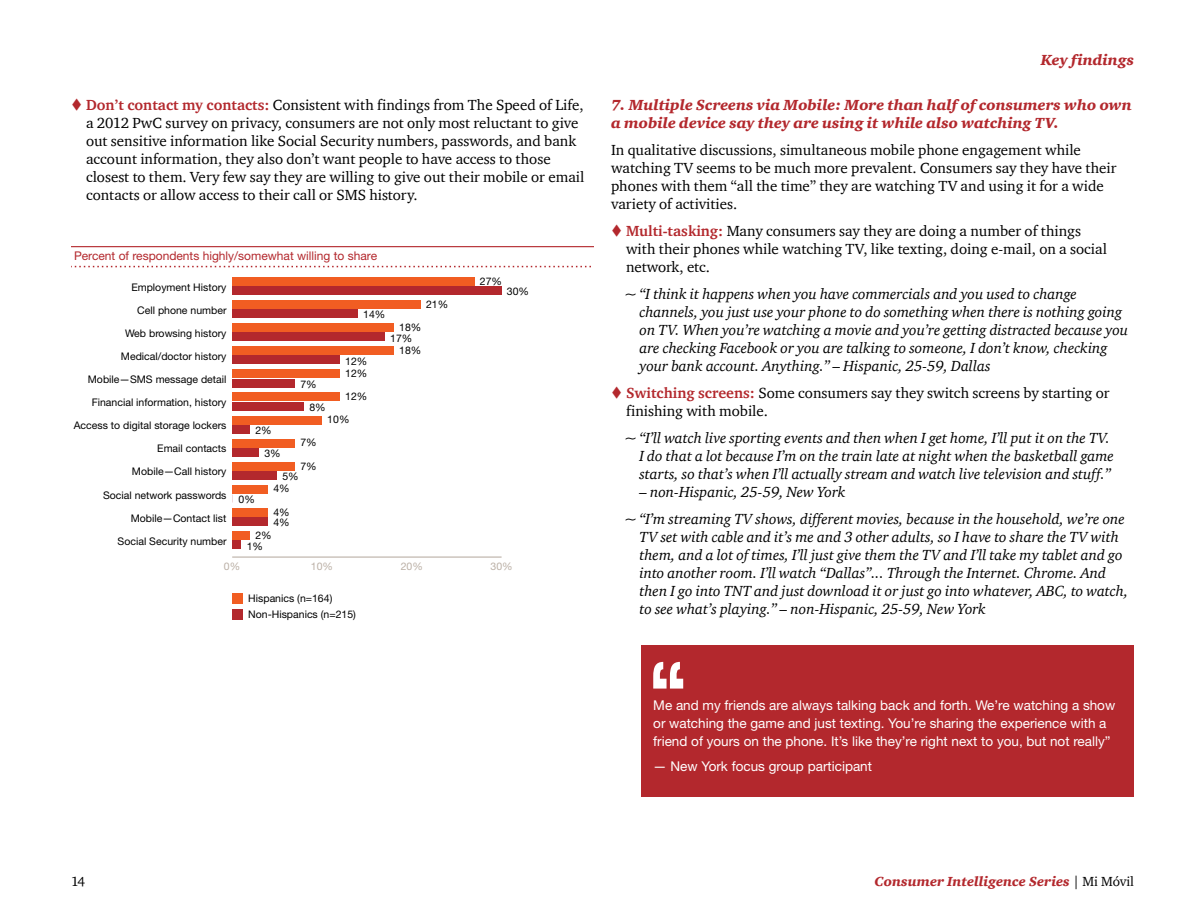
<style>
.page{position:relative;width:1188px;height:918px;background:#fff}
.page>*{position:absolute;margin:0;border:0;box-sizing:border-box;transform-origin:0 0}
.t1{font:italic 15px/18px "ITC Charter Com";color:#000}
.t2{font:15px/18px "ITC Charter Com";color:#000}
.t3{font:italic 900 15px/18px "ITC Charter Com";color:#b3282d}
.t4{font:13.5px/18px "Helvetica Neue";color:#fff}
.t5{font:italic 900 13.5px "ITC Charter Com";color:#b3282d}
.t6{font:13.5px "ITC Charter Com";color:#000}
.t7{font:12px "Helvetica Neue";color:#b3282d}
.t8{font:10.5px/16.2px "Helvetica Neue";color:#000}
.t9{font:10.5px "Helvetica Neue";color:#bbb0a6}
.s1{font-weight:700;color:#b3282d}
.s2{font-weight:400;font-style:normal;color:#000}
</style>
<div class="page">
<div style="left:232px;top:287px;width:270px;height:8px;background:#b3282d"></div>
<div style="left:232px;top:310px;width:126px;height:8px;background:#b3282d"></div>
<div style="left:232px;top:333px;width:153px;height:8px;background:#b3282d"></div>
<div style="left:232px;top:356px;width:108px;height:8px;background:#b3282d"></div>
<div style="left:232px;top:379px;width:63px;height:8px;background:#b3282d"></div>
<div style="left:232px;top:402px;width:72px;height:8px;background:#b3282d"></div>
<div style="left:232px;top:425px;width:18px;height:8px;background:#b3282d"></div>
<div style="left:232px;top:448px;width:27px;height:9px;background:#b3282d"></div>
<div style="left:232px;top:471px;width:45px;height:9px;background:#b3282d"></div>
<div style="left:232px;top:518px;width:36px;height:8px;background:#b3282d"></div>
<div style="left:232px;top:541px;width:9px;height:8px;background:#b3282d"></div>
<div style="left:232px;top:277px;width:243px;height:9px;background:#f15d22"></div>
<div style="left:232px;top:300px;width:189px;height:9px;background:#f15d22"></div>
<div style="left:232px;top:323px;width:162px;height:9px;background:#f15d22"></div>
<div style="left:232px;top:347px;width:162px;height:8px;background:#f15d22"></div>
<div style="left:232px;top:370px;width:108px;height:8px;background:#f15d22"></div>
<div style="left:232px;top:393px;width:108px;height:8px;background:#f15d22"></div>
<div style="left:232px;top:416px;width:90px;height:8px;background:#f15d22"></div>
<div style="left:232px;top:439px;width:63px;height:8px;background:#f15d22"></div>
<div style="left:232px;top:462px;width:63px;height:8px;background:#f15d22"></div>
<div style="left:232px;top:485px;width:36px;height:8px;background:#f15d22"></div>
<div style="left:232px;top:508px;width:36px;height:9px;background:#f15d22"></div>
<div style="left:232px;top:531px;width:18px;height:9px;background:#f15d22"></div>
<hr style="left:232px;top:557px;width:270px;height:1px;background:#bbb0a6">
<svg style="left:71px;top:266px;width:520px;height:1px"></svg>
<hr style="left:71px;top:246px;width:523px;height:1px;background:#b3282d">
<div style="left:232px;top:593px;width:11px;height:11px;background:#f15d22"></div>
<div style="left:232px;top:610px;width:11px;height:10px;background:#b3282d"></div>
<div style="left:641px;top:645px;width:493px;height:151px;background:#b3282d"></div>
<svg style="left:653px;top:662px;width:30px;height:27px"></svg>
<p class="t2" style="left:86px;top:96px;width:500px"><span class="s1">Don’t contact my contacts:</span> Consistent with findings from The Speed of Life, a 2012 PwC survey on privacy, consumers are not only most reluctant to give out sensitive information like Social Security numbers, passwords, and bank account information, they also don’t want people to have access to those closest to them. Very few say they are willing to give out their mobile or email contacts or allow access to their call or SMS history.</p>
<p class="t7" style="left:74px;top:249px;width:305px">Percent of respondents highly/somewhat willing to share</p>
<p class="t8" style="left:131px;top:279px;width:97px">Employment History</p>
<p class="t8" style="left:137px;top:302px;width:91px">Cell phone number</p>
<p class="t8" style="left:363px;top:306px;width:24px">14%</p>
<p class="t8" style="left:426px;top:296px;width:24px">21%</p>
<p class="t8" style="left:125px;top:325px;width:103px">Web browsing history</p>
<p class="t8" style="left:399px;top:319px;width:24px">18%</p>
<p class="t8" style="left:390px;top:330px;width:24px">17%</p>
<p class="t8" style="left:121px;top:348px;width:107px">Medical/doctor history</p>
<p class="t8" style="left:88px;top:371px;width:140px">Mobile—SMS message detail</p>
<p class="t8" style="left:300px;top:376px;width:18px">7%</p>
<p class="t8" style="left:345px;top:355px;width:24px;line-height:12.3px">12%<br>12%</p>
<p class="t8" style="left:399px;top:342px;width:24px">18%</p>
<p class="t8" style="left:92px;top:394px;width:136px">Financial information, history</p>
<p class="t8" style="left:74px;top:417px;width:154px">Access to digital storage lockers</p>
<p class="t8" style="left:157px;top:440px;width:71px">Email contacts</p>
<p class="t8" style="left:255px;top:422px;width:18px">2%</p>
<p class="t8" style="left:264px;top:445px;width:18px">3%</p>
<p class="t8" style="left:345px;top:388px;width:24px">12%</p>
<p class="t8" style="left:309px;top:399px;width:18px">8%</p>
<p class="t8" style="left:300px;top:434px;width:18px">7%</p>
<p class="t8" style="left:327px;top:411px;width:24px">10%</p>
<p class="t8" style="left:132px;top:463px;width:96px">Mobile—Call history</p>
<p class="t8" style="left:103px;top:487px;width:125px">Social network passwords</p>
<p class="t8" style="left:131px;top:510px;width:97px">Mobile—Contact list</p>
<p class="t8" style="left:118px;top:533px;width:110px">Social Security number</p>
<p class="t8" style="left:300px;top:458px;width:18px">7%</p>
<p class="t8" style="left:282px;top:468px;width:18px">5%</p>
<p class="t8" style="left:273px;top:506px;width:18px;line-height:10.8px">4%<br>4%</p>
<p class="t8" style="left:273px;top:481px;width:18px">4%</p>
<p class="t8" style="left:239px;top:491px;width:18px">0%</p>
<p class="t8" style="left:247px;top:529px;width:27px;line-height:10.9px;text-indent:9px">2%<br>1%</p>
<p class="t8" style="left:480px;top:273px;width:24px">27%</p>
<p class="t8" style="left:507px;top:283px;width:24px">30%</p>
<p class="t9" style="left:224px;top:560px;width:18px">0%</p>
<p class="t9" style="left:311px;top:560px;width:24px">10%</p>
<p class="t9" style="left:401px;top:560px;width:24px">20%</p>
<p class="t9" style="left:491px;top:560px;width:24px">30%</p>
<p class="t8" style="left:248px;top:590px;width:109px">Hispanics (n=164)<br>Non-Hispanics (n=215)</p>
<p class="t3" style="left:1041px;top:51px;width:95px">Key findings</p>
<p class="t3" style="left:611px;top:96px;width:522px">7. Multiple Screens via Mobile: More than half of consumers who own a mobile device say they are using it while also watching TV.</p>
<p class="t2" style="left:611px;top:141px;width:507px">In qualitative discussions, simultaneous mobile phone engagement while watching TV seems to be much more prevalent. Consumers say they have their phones with them “all the time” they are watching TV and using it for a wide variety of activities.</p>
<p class="t2" style="left:626px;top:222px;width:482px"><span class="s1">Multi-tasking:</span> Many consumers say they are doing a number of things with their phones while watching TV, like texting, doing e-mail, on a social network, etc.</p>
<p class="t1" style="left:640px;top:285px;width:490px;text-indent:-15px">~ “I think it happens when you have commercials and you used to change channels, you just use your phone to do something when there is nothing going on TV. When you’re watching a movie and you’re getting distracted because you are checking Facebook or you are talking to someone, I don’t know, checking your bank account. Anything.” – Hispanic, 25-59, Dallas</p>
<p class="t2" style="left:626px;top:384px;width:485px"><span class="s1">Switching screens:</span> Some consumers say they switch screens by starting or finishing with mobile.</p>
<p class="t1" style="left:640px;top:429px;width:476px;text-indent:-15px">~ “I’ll watch live sporting events and then when I get home, I’ll put it on the TV.<br>I do that a lot because I’m on the train late at night when the basketball game starts, so that’s when I’ll actually stream and watch live television and stuff.”</p>
<p class="t1" style="left:625px;top:478px;width:502px;line-height:27px;text-indent:15px">– non-Hispanic, 25-59, New York<br>~ “I’m streaming TV shows, different movies, because in the household, we’re one</p>
<p class="t1" style="left:640px;top:528px;width:490px">TV set with cable and it’s me and 3 other adults, so I have to share the TV with them, and a lot of times, I’ll just give them the TV and I’ll take my tablet and go into another room. I’ll watch “Dallas”... Through the Internet. Chrome. And then I go into TNT and just download it or just go into whatever, ABC, to watch, to see what’s playing.” – non-Hispanic, 25-59, New York</p>
<p class="t4" style="left:653px;top:696px;width:464px">Me and my friends are always talking back and forth. We’re watching a show or watching the game and just texting. You’re sharing the experience with a friend of yours on the phone. It’s like they’re right next to you, but not really”</p>
<p class="t4" style="left:653px;top:757px;width:220px">— New York focus group participant</p>
<p class="t6" style="left:71px;top:874px;width:15px">14</p>
<p class="t5" style="left:875px;top:874px;width:261px">Consumer Intelligence Series <span class="s2">| Mi Móvil</span></p>
</div>
